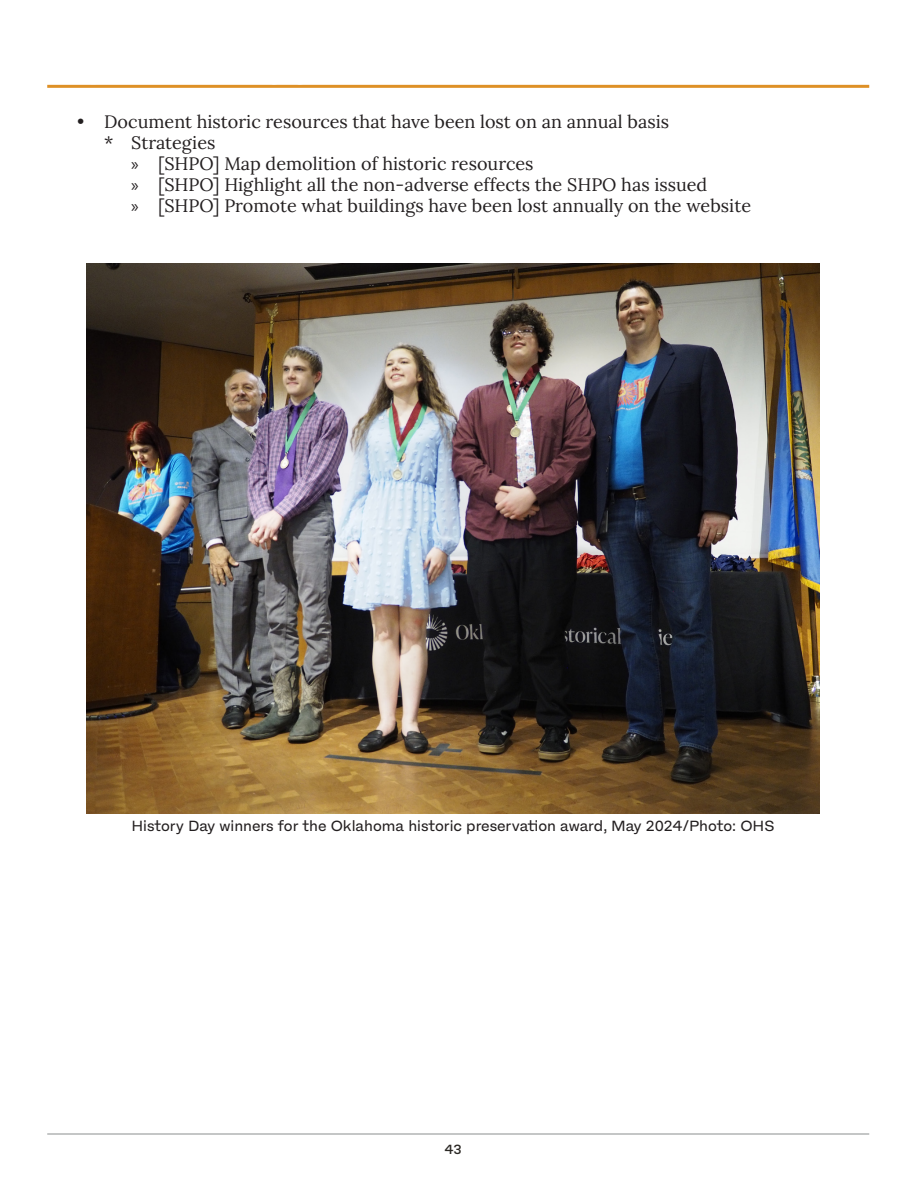
<style>
.page{position:relative;width:918px;height:1188px;background:#fff}
.page>*{position:absolute;margin:0;border:0;box-sizing:border-box;transform-origin:0 0}
.t1{font:18px "Lora";color:#231f20}
.t2{font:15px "Fracktif";color:#231f20}
.t3{font:500 13.5px "Fracktif";color:#2b2824}
.s1{font-family:"Myriad Pro"}
</style>
<div class="page">
<hr style="left:47px;top:1134px;width:822px;height:1px;background:#8a8e8f">
<hr style="left:47px;top:85px;width:822px;height:3px;background:#de9026">
<img style="left:86px;top:264px;width:734px;height:550px">
<p class="t1" style="left:77px;top:108px;width:593px">• Document historic resources that have been lost on an annual basis</p>
<p class="t1" style="left:104px;top:129px;width:113px">* Strategies</p>
<p class="t1" style="left:131px;top:150px;width:404px"><span class="s1">»</span> [SHPO] Map demolition of historic resources</p>
<p class="t1" style="left:131px;top:171px;width:578px"><span class="s1">»</span> [SHPO] Highlight all the non-adverse effects the SHPO has issued</p>
<p class="t1" style="left:131px;top:192px;width:622px"><span class="s1">»</span> [SHPO] Promote what buildings have been lost annually on the website</p>
<p class="t2" style="left:131px;top:817px;width:645px">History Day winners for the Oklahoma historic preservation award, May 2024/Photo: OHS</p>
<p class="t3" style="left:444px;top:1141px;width:19px">43</p>
</div>
